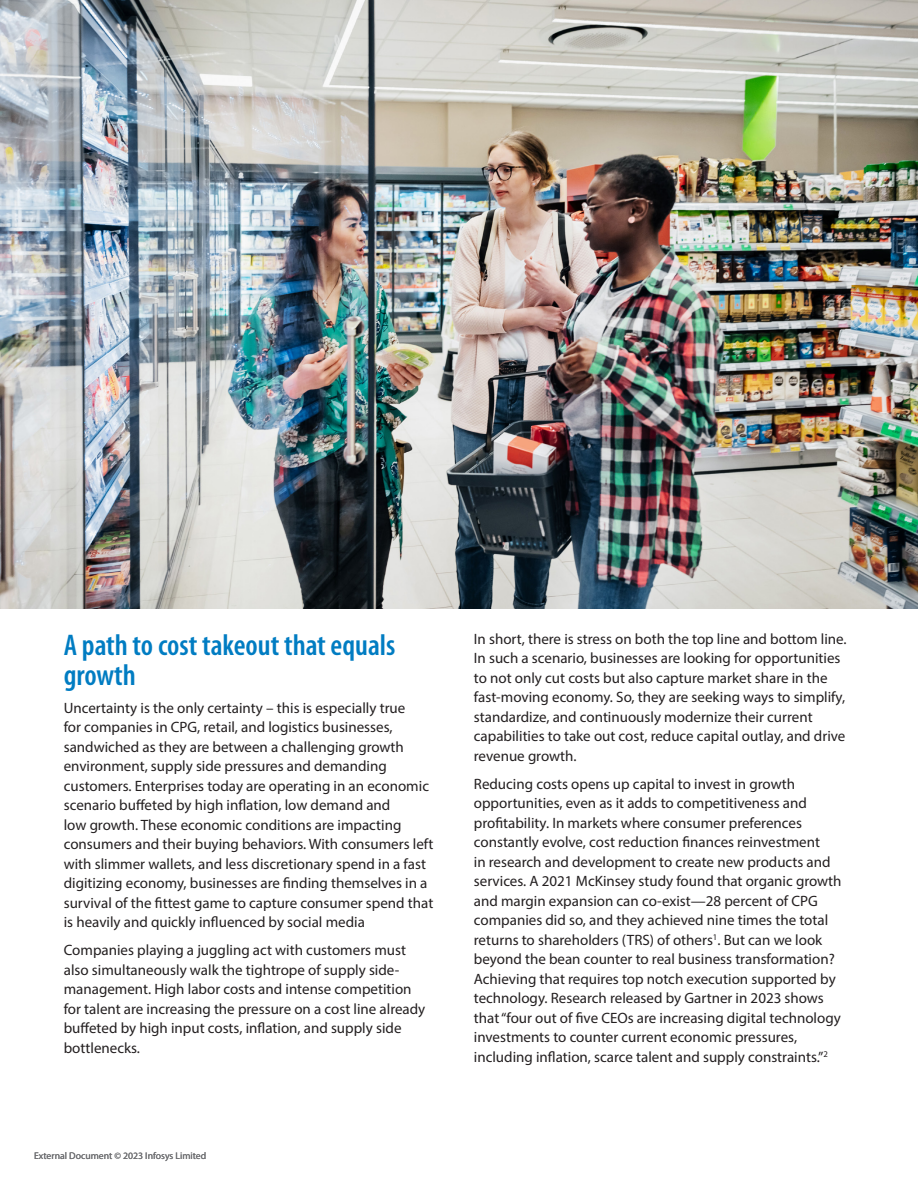
<style>
.page{position:relative;width:918px;height:1188px;background:#fff}
.page>*{position:absolute;margin:0;border:0;box-sizing:border-box;transform-origin:0 0}
.t1{font:600 condensed 30px/30px "Myriad Pro";color:#007cc2}
.t2{font:15px/19.5px "Myriad Pro";color:#231f20}
.t3{font:9.75px "Myriad Pro";color:#6c6d70}
</style>
<div class="page">
<img style="left:0;top:0;width:918px;height:609px">
<h1 class="t1" style="left:64px;top:629px;width:333px">A path to cost takeout that equals growth</h1>
<p class="t2" style="left:64px;top:698px;width:371px">Uncertainty is the only certainty – this is especially true<br>for companies in CPG, retail, and logistics businesses, sandwiched as they are between a challenging growth environment, supply side pressures and demanding customers. Enterprises today are operating in an economic scenario buffeted by high inflation, low demand and<br>low growth. These economic conditions are impacting consumers and their buying behaviors. With consumers left with slimmer wallets, and less discretionary spend in a fast digitizing economy, businesses are finding themselves in a survival of the fittest game to capture consumer spend that is heavily and quickly influenced by social media</p>
<p class="t2" style="left:64px;top:940px;width:363px">Companies playing a juggling act with customers must also simultaneously walk the tightrope of supply side&shy;management. High labor costs and intense competition for talent are increasing the pressure on a cost line already buffeted by high input costs, inflation, and supply side bottlenecks.</p>
<p class="t3" style="left:34px;top:1150px;width:174px">External Document © 2023 Infosys Limited</p>
<p class="t2" style="left:474px;top:629px;width:374px">In short, there is stress on both the top line and bottom line.<br>In such a scenario, businesses are looking for opportunities to not only cut costs but also capture market share in the fast-moving economy. So, they are seeking ways to simplify, standardize, and continuously modernize their current capabilities to take out cost, reduce capital outlay, and drive revenue growth.</p>
<p class="t2" style="left:474px;top:774px;width:369px">Reducing costs opens up capital to invest in growth opportunities, even as it adds to competitiveness and profitability. In markets where consumer preferences constantly evolve, cost reduction finances reinvestment<br>in research and development to create new products and services. A 2021 McKinsey study found that organic growth and margin expansion can co-exist—28 percent of CPG companies did so, and they achieved nine times the total returns to shareholders (TRS) of others<sup>1</sup>. But can we look beyond the bean counter to real business transformation?<br>Achieving that requires top notch execution supported by technology. Research released by Gartner in 2023 shows that “four out of five CEOs are increasing digital technology investments to counter current economic pressures, including inflation, scarce talent and supply constraints.”<sup>2</sup></p>
</div>
